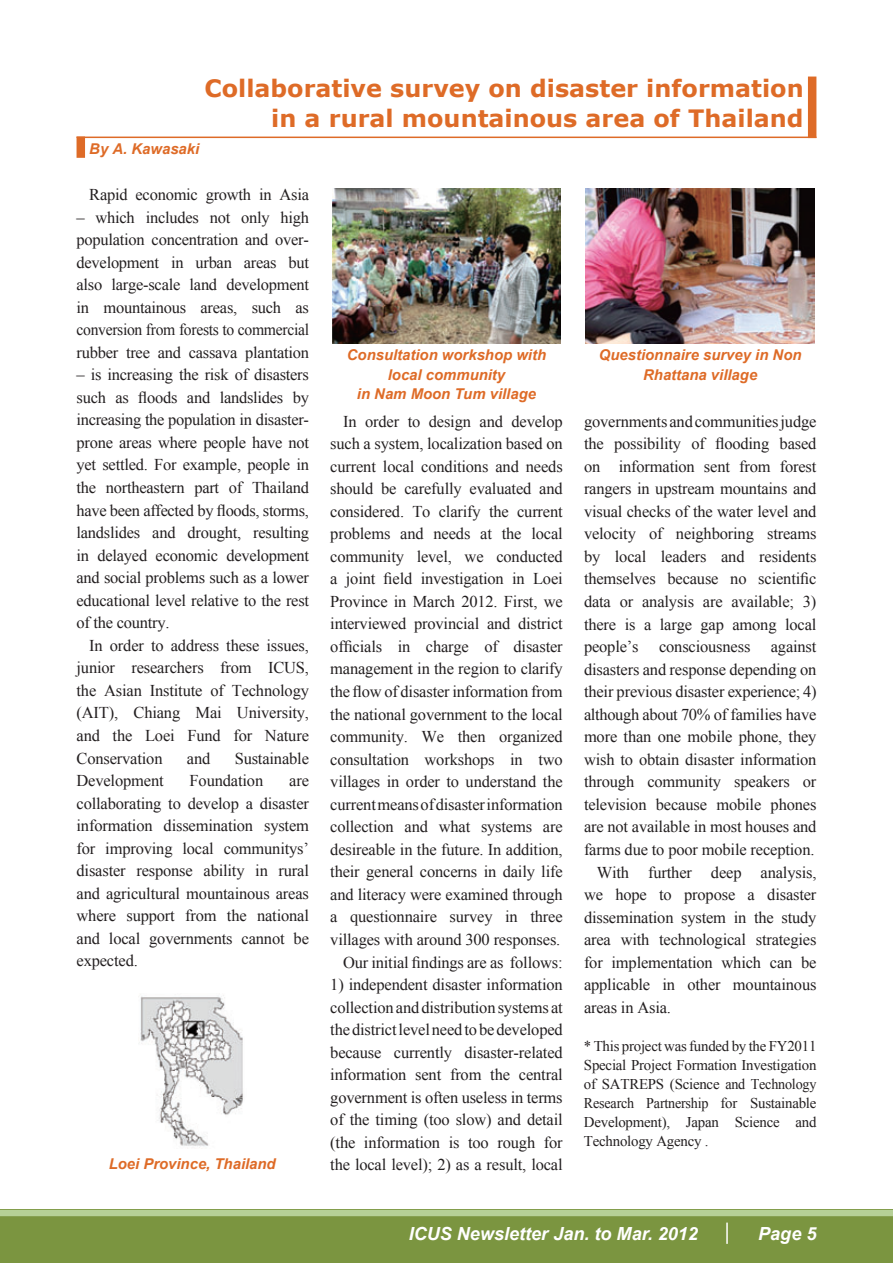
<style>
.page{position:relative;width:893px;height:1263px;background:#fff}
.page>*{position:absolute;margin:0;border:0;box-sizing:border-box;transform-origin:0 0}
.t1{font:700 23.85px/29.7px "Verdana";color:#de6b27;text-align:right}
.t2{font:italic 700 18px "Arial";color:#fff}
.t3{font:16.5px/22.5px "Times New Roman";letter-spacing:-.01em;color:#231f20;text-align:justify}
.t4{font:14.85px/19.2px "Times New Roman";letter-spacing:-.015em;color:#231f20;text-align:justify}
.t5{font:italic 700 14.85px/19.2px "Arial";color:#de6b27;text-align:center}
</style>
<div class="page">
<div style="left:0;top:1210px;width:893px;height:53px;background:#7b9540"></div>
<div style="left:0;top:1210px;width:893px;height:6px;background:#b6d097"></div>
<hr style="left:726px;top:1222px;width:2px;height:22px;background:#fff">
<hr style="left:77px;top:137px;width:739px;height:1px;background:#de6b27">
<div style="left:77px;top:137px;width:8px;height:21px;background:#de6b27"></div>
<div style="left:808px;top:77px;width:8px;height:61px;background:#de6b27"></div>
<img style="left:140px;top:995px;width:103px;height:153px">
<img style="left:333px;top:188px;width:227px;height:155px">
<img style="left:585px;top:188px;width:230px;height:155px">
<h1 class="t1" style="left:204px;top:73px;width:601px">Collaborative survey on disaster information in a rural mountainous area of Thailand</h1>
<p class="t5" style="left:89px;top:140px;width:112px">By A. Kawasaki</p>
<p class="t3" style="left:89px;top:183px;width:221px">Rapid economic growth in Asia</p>
<p class="t3" style="left:77px;top:205px;width:234px">– which includes not only high population concentration and over&shy;development in urban areas but also large-scale land development in mountainous areas, such as conversion from forests to commercial rubber tree and cassava plantation</p>
<p class="t3" style="left:77px;top:363px;width:234px">– is increasing the risk of disasters such as floods and landslides by increasing the population in disaster&shy;prone areas where people have not yet settled. For example, people in the northeastern part of Thailand have been affected by floods, storms, landslides and drought, resulting in delayed economic development and social problems such as a lower educational level relative to the rest of the country.</p>
<p class="t3" style="left:77px;top:634px;width:234px;text-indent:13px">In order to address these issues, junior researchers from ICUS, the Asian Institute of Technology (AIT), Chiang Mai University, and the Loei Fund for Nature Conservation</p>
<p class="t3" style="left:187px;top:746px;width:25px">and</p>
<p class="t3" style="left:235px;top:746px;width:76px">Sustainable</p>
<p class="t3" style="left:77px;top:769px;width:89px">Development</p>
<p class="t3" style="left:190px;top:769px;width:75px">Foundation</p>
<p class="t3" style="left:77px;top:769px;width:234px;text-indent:213px">are collaborating to develop a disaster information dissemination system for improving local communitys’ disaster response ability in rural and agricultural mountainous areas where support from the national and local governments cannot be expected.</p>
<p class="t5" style="left:109px;top:1155px;width:169px">Loei Province, Thailand</p>
<p class="t5" style="left:347px;top:346px;width:201px">Consultation workshop with local community<br>in Nam Moon Tum village</p>
<p class="t5" style="left:599px;top:346px;width:204px">Questionnaire survey in Non<br>Rhattana village</p>
<p class="t3" style="left:330px;top:409px;width:234px;text-align:right">In order to design and develop such a system, localization based on current local conditions and needs should be carefully evaluated and considered. To clarify the current problems and needs at the local community level, we conducted a joint field investigation in Loei Province in March 2012. First, we interviewed provincial and district officials in charge of disaster management in the region to clarify the flow of disaster information from the national government to the local community. We then organized consultation workshops in two villages in order to understand the current means of disaster information collection and what systems are desireable in the future. In addition, their general concerns in daily life and literacy were examined through a questionnaire survey in three villages with around 300 responses.<br>Our initial findings are as follows:</p>
<p class="t3" style="left:330px;top:973px;width:234px">1) independent disaster information collection and distribution systems at the district level need to be developed because currently disaster-related information sent from the central government is often useless in terms of the timing (too slow) and detail (the information is too rough for the local level); 2) as a result, local</p>
<p class="t3" style="left:584px;top:410px;width:234px">governments and communities judge</p>
<p class="t3" style="left:584px;top:432px;width:234px">the possibility of flooding based</p>
<p class="t3" style="left:584px;top:455px;width:234px">on information sent from forest</p>
<p class="t3" style="left:584px;top:477px;width:234px">rangers in upstream mountains and</p>
<p class="t3" style="left:584px;top:500px;width:234px">visual checks of the water level and</p>
<p class="t3" style="left:584px;top:522px;width:234px">velocity of neighboring streams</p>
<p class="t3" style="left:584px;top:545px;width:234px">by local leaders and residents</p>
<p class="t3" style="left:584px;top:567px;width:234px">themselves because no scientific</p>
<p class="t3" style="left:584px;top:590px;width:234px">data or analysis are available; 3)</p>
<p class="t3" style="left:584px;top:612px;width:234px">there is a large gap among local</p>
<p class="t3" style="left:584px;top:635px;width:234px">people’s consciousness against</p>
<p class="t3" style="left:584px;top:658px;width:234px">disasters and response depending on</p>
<p class="t3" style="left:584px;top:680px;width:234px">their previous disaster experience; 4)</p>
<p class="t3" style="left:584px;top:703px;width:234px">although about 70% of families have</p>
<p class="t3" style="left:584px;top:725px;width:234px">more than one mobile phone, they</p>
<p class="t3" style="left:584px;top:748px;width:234px">wish to obtain disaster information</p>
<p class="t3" style="left:584px;top:770px;width:234px">through community speakers or</p>
<p class="t3" style="left:584px;top:793px;width:234px">television because mobile phones</p>
<p class="t3" style="left:584px;top:815px;width:234px">are not available in most houses and</p>
<p class="t3" style="left:584px;top:838px;width:232px">farms due to poor mobile reception.</p>
<p class="t3" style="left:597px;top:860px;width:221px">With further deep analysis,</p>
<p class="t3" style="left:584px;top:883px;width:234px">we hope to propose a disaster</p>
<p class="t3" style="left:584px;top:905px;width:234px">dissemination system in the study</p>
<p class="t3" style="left:584px;top:928px;width:234px">area with technological strategies</p>
<p class="t3" style="left:584px;top:951px;width:234px">for implementation which can be</p>
<p class="t3" style="left:584px;top:973px;width:234px">applicable in other mountainous</p>
<p class="t3" style="left:584px;top:996px;width:89px">areas in Asia.</p>
<p class="t4" style="left:584px;top:1036px;width:234px">* This project was funded by the FY2011<br>Special Project Formation Investigation of SATREPS (Science and Technology Research Partnership for Sustainable Development), Japan Science and Technology Agency .</p>
<p class="t2" style="left:409px;top:1222px;width:291px">ICUS Newsletter Jan. to Mar. 2012</p>
<p class="t2" style="left:758px;top:1222px;width:60px">Page 5</p>
</div>
